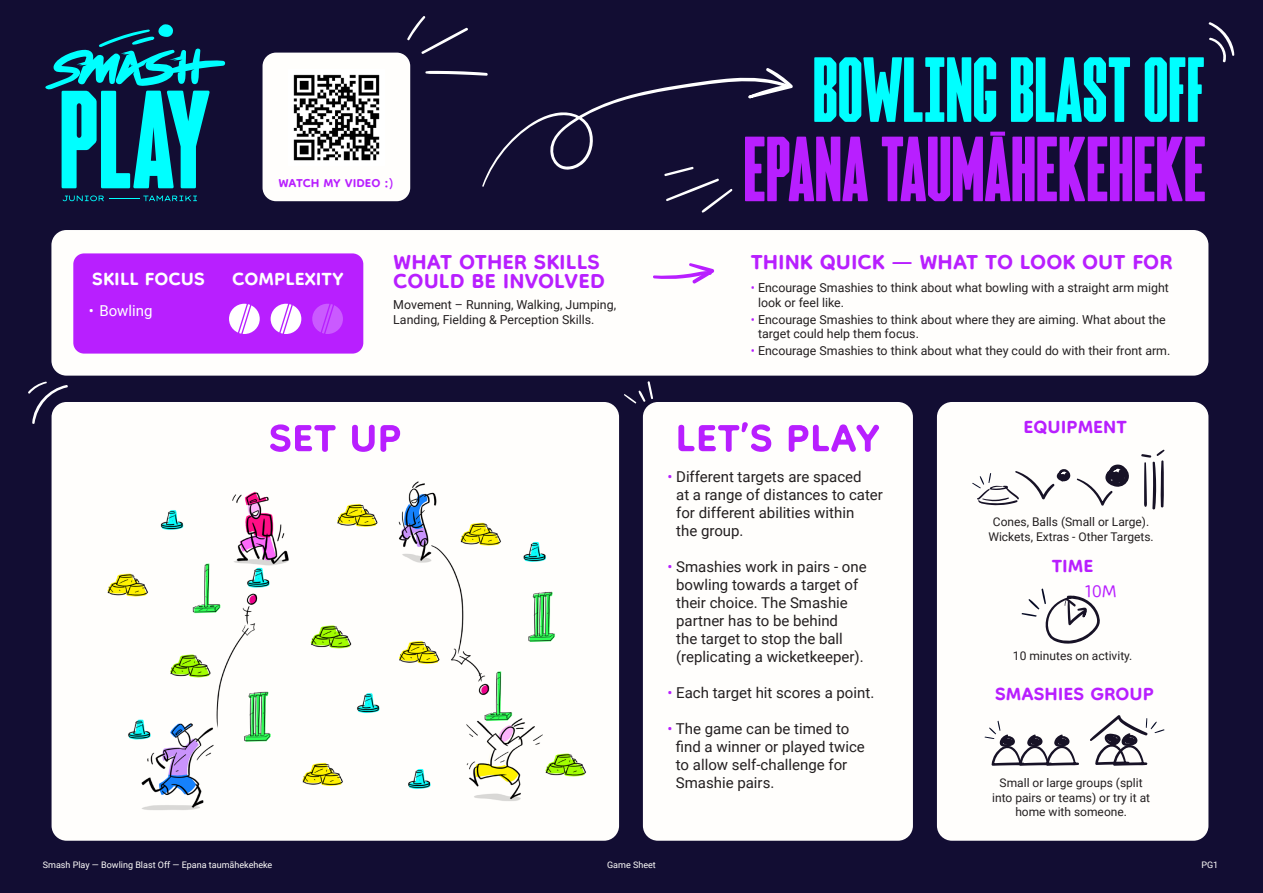
<style>
.page{position:relative;width:1263px;height:893px;background:#120d33}
.page>*{position:absolute;margin:0;border:0;box-sizing:border-box;transform-origin:0 0}
.t1{font:92.25px "Arto Condensed Regular Rounded";color:#b81fff}
.t2{font:92.25px "Arto Condensed Regular Rounded";color:#0ff}
.t3{font:700 64.5px "Dongle";color:#b81fff}
.t4{font:700 34.5px "Dongle";color:#b81fff}
.t5{font:700 30px "Dongle";color:#b81fff}
.t6{font:700 30px "Dongle";color:#fff}
.t7{font:300 29.25px "Dongle";color:#b81fff}
.t8{font:700 19.5px "Dongle";color:#b81fff}
.t9{font:15px/18px "Roboto";color:#231f20}
.t10{font:15px "Roboto";color:#fff}
.t11{font:12.3px/14.9px "Roboto";color:#231f20}
.t12{font:12px/14.4px "Roboto";color:#231f20;text-align:center}
.t13{font:9px "Roboto";color:#fffefc}
.s1{color:#b81fff}
</style>
<div class="page">
<svg style="left:63px;top:195px;width:134px;height:6px"></svg>
<svg style="left:45px;top:24px;width:181px;height:164px"></svg>
<svg style="left:1208px;top:22px;width:26px;height:41px"></svg>
<div style="left:263px;top:53px;width:147px;height:148px;background:#fffefc;border-radius:14px"></div>
<img style="left:293px;top:74px;width:87px;height:87px">
<svg style="left:407px;top:16px;width:61px;height:38px"></svg>
<svg style="left:28px;top:381px;width:40px;height:43px"></svg>
<svg style="left:425px;top:68px;width:368px;height:145px"></svg>
<div style="left:51px;top:230px;width:1157px;height:146px;background:#fffefc;border-radius:15px"></div>
<div style="left:73px;top:253px;width:290px;height:101px;background:#b81fff;border-radius:11px"></div>
<div style="left:229px;top:304px;width:31px;height:30px;background:#fff;border-radius:50%"></div>
<div style="left:271px;top:304px;width:30px;height:30px;background:#fff;border-radius:50%"></div>
<div style="left:312px;top:304px;width:31px;height:30px;background:#ca5aff;border-radius:50%"></div>
<svg style="left:236px;top:303px;width:17px;height:31px"></svg>
<svg style="left:277px;top:303px;width:17px;height:31px"></svg>
<svg style="left:319px;top:303px;width:17px;height:31px"></svg>
<div style="left:52px;top:402px;width:567px;height:439px;background:#fffefc;border-radius:15px"></div>
<div style="left:643px;top:402px;width:270px;height:439px;background:#fffefc;border-radius:15px"></div>
<svg style="left:624px;top:381px;width:29px;height:23px"></svg>
<img style="left:72px;top:481px;width:528px;height:360px">
<svg style="left:653px;top:263px;width:62px;height:21px"></svg>
<div style="left:937px;top:402px;width:271px;height:439px;background:#fffefc;border-radius:15px"></div>
<svg style="left:1021px;top:588px;width:79px;height:56px"></svg>
<svg style="left:1090px;top:715px;width:58px;height:51px"></svg>
<svg style="left:1150px;top:721px;width:7px;height:8px"></svg>
<svg style="left:1154px;top:729px;width:11px;height:4px"></svg>
<svg style="left:984px;top:720px;width:95px;height:46px"></svg>
<svg style="left:1141px;top:449px;width:24px;height:61px"></svg>
<svg style="left:972px;top:464px;width:157px;height:42px"></svg>
<p class="t6" style="left:92px;top:263px;width:114px">SKILL FOCUS</p>
<p class="t10" style="left:89px;top:300px;width:65px">• Bowling</p>
<h3 class="t8" style="left:278px;top:172px;width:117px">WATCH MY VIDEO :)</h3>
<p class="t6" style="left:232px;top:263px;width:113px">COMPLEXITY</p>
<p class="t4" style="left:393px;top:243px;width:208px">WHAT OTHER SKILLS</p>
<p class="t4" style="left:393px;top:263px;width:213px">COULD BE INVOLVED</p>
<p class="t11" style="left:393px;top:297px;width:224px">Movement – Running, Walking, Jumping,<br>Landing, Fielding &amp; Perception Skills.</p>
<p class="t2" style="left:813px;top:44px;width:394px">BOWLING BLAST OFF</p>
<p class="t1" style="left:744px;top:123px;width:464px">EPANA TAUMĀHEKEHEKE</p>
<p class="t4" style="left:751px;top:243px;width:423px">THINK QUICK — WHAT TO LOOK OUT FOR</p>
<p class="t11" style="left:758px;top:279px;width:412px;text-indent:-7px"><span class="s1">•</span> Encourage Smashies to think about what bowling with a straight arm might look or feel like.</p>
<p class="t11" style="left:758px;top:311px;width:409px;text-indent:-7px"><span class="s1">•</span> Encourage Smashies to think about where they are aiming. What about the target could help them focus.</p>
<p class="t11" style="left:751px;top:343px;width:421px"><span class="s1">•</span> Encourage Smashies to think about what they could do with their front arm.</p>
<p class="t3" style="left:269px;top:404px;width:134px">SET UP</p>
<p class="t3" style="left:675px;top:404px;width:206px">LET’S PLAY</p>
<p class="t9" style="left:676px;top:467px;width:208px;text-indent:-9px"><span class="s1">•</span> Different targets are spaced<br>at a range of distances to cater for different abilities within<br>the group.</p>
<p class="t9" style="left:676px;top:557px;width:192px;text-indent:-9px"><span class="s1">•</span> Smashies work in pairs - one bowling towards a target of their choice. The Smashie partner has to be behind<br>the target to stop the ball (replicating a wicketkeeper).</p>
<p class="t9" style="left:667px;top:683px;width:208px"><span class="s1">•</span> Each target hit scores a point.</p>
<p class="t9" style="left:676px;top:719px;width:191px;text-indent:-8px"><span class="s1">•</span> The game can be timed to find a winner or played twice to allow self-challenge for<br>Smashie pairs.</p>
<p class="t5" style="left:1023px;top:411px;width:105px">EQUIPMENT</p>
<p class="t12" style="left:988px;top:514px;width:167px">Cones, Balls (Small or Large).<br>Wickets, Extras - Other Targets.</p>
<p class="t5" style="left:1052px;top:550px;width:43px">TIME</p>
<p class="t7" style="left:1084px;top:576px;width:34px">10M</p>
<p class="t12" style="left:1013px;top:648px;width:121px">10 minutes on activity.</p>
<p class="t5" style="left:995px;top:678px;width:160px">SMASHIES GROUP</p>
<p class="t12" style="left:992px;top:775px;width:159px">Small or large groups (split into pairs or teams) or try it at home with someone.</p>
<p class="t13" style="left:43px;top:858px;width:231px">Smash Play — Bowling Blast Off — Epana taumāhekeheke</p>
<p class="t13" style="left:607px;top:858px;width:50px">Game Sheet</p>
<p class="t13" style="left:1201px;top:858px;width:18px">PG1</p>
</div>
